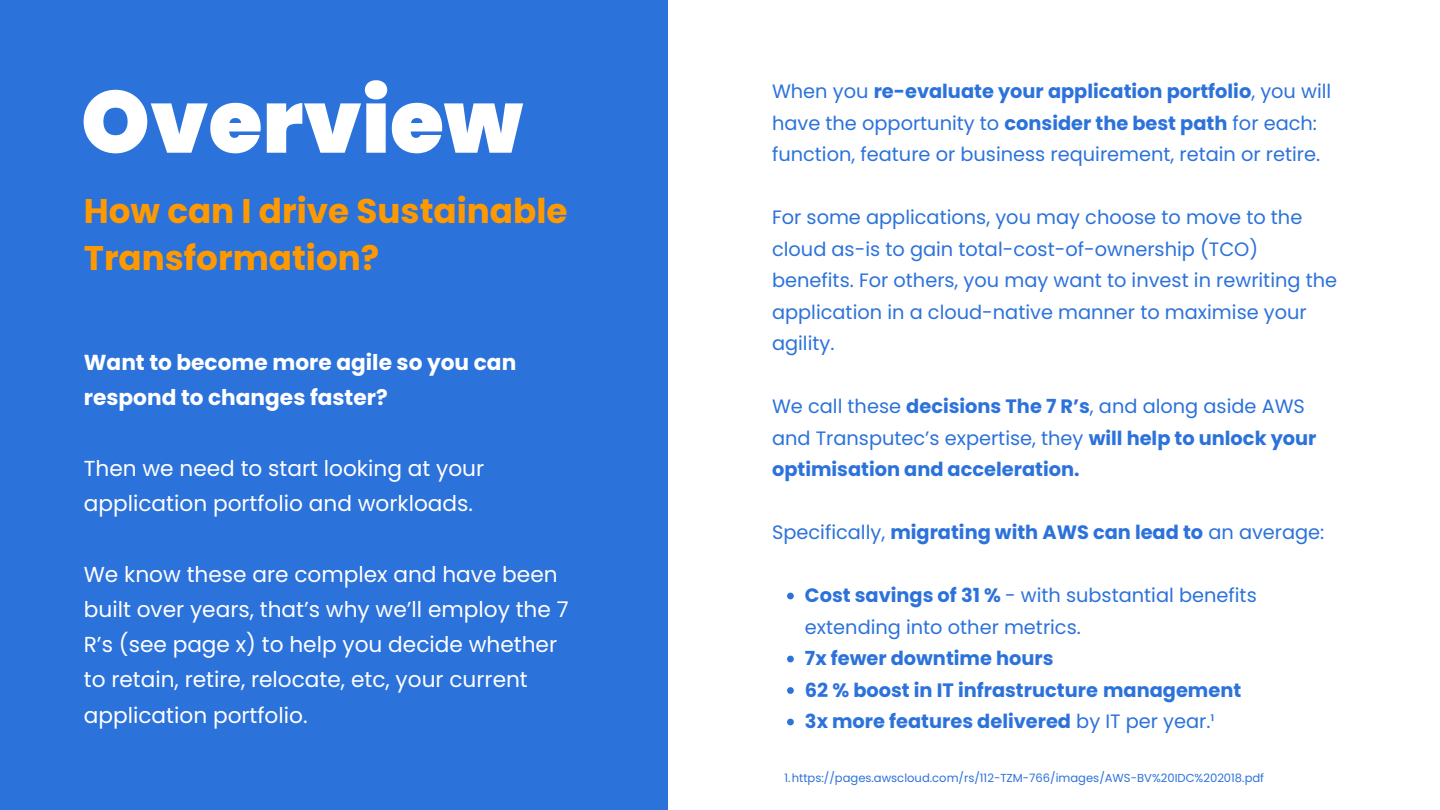
<style>
.page{position:relative;width:1440px;height:810px;background:#fff}
.page>*{position:absolute;margin:0;border:0;box-sizing:border-box;transform-origin:0 0}
.t1{font:900 87.4px "Poppins";color:#fff}
.t2{font:700 34.2px/47.4px "Poppins";color:#f90}
.t3{font:21.7px/35.2px "Poppins";color:#fff}
.t4{font:700 21.7px/35.2px "Poppins";color:#fff}
.t5{font:19.4px/31.5px "Poppins";color:#2c72db}
.t6{font:700 19.4px/31.5px "Poppins";color:#2c72db}
.t7{font:11.6px "Poppins";color:#2c72db}
.s1{font-weight:700}
.s2{font-weight:400}
</style>
<div class="page">
<div style="left:0;top:0;width:668px;height:810px;background:#2c72db"></div>
<svg style="left:787px;top:593px;width:7px;height:6px"></svg>
<svg style="left:787px;top:656px;width:7px;height:6px"></svg>
<svg style="left:787px;top:687px;width:7px;height:7px"></svg>
<svg style="left:787px;top:719px;width:7px;height:6px"></svg>
<h4 class="t1" style="left:81px;top:61px;width:443px">Overview</h4>
<h4 class="t5" style="left:772px;top:76px;width:561px">When you <span class="s1">re-evaluate your application portfolio</span>, you will have the opportunity to <span class="s1">consider the best path</span> for each: function, feature or business requirement, retain or retire.</h4>
<p class="t2" style="left:84px;top:187px;width:485px">How can I drive Sustainable<br>Transformation?</p>
<h1 class="t4" style="left:84px;top:345px;width:434px">Want to become more agile so you can respond to changes faster?</h1>
<h2 class="t3" style="left:84px;top:451px;width:402px">Then we need to start looking at your application portfolio and workloads.</h2>
<h3 class="t3" style="left:84px;top:556px;width:486px">We know these are complex and have been built over years, that’s why we’ll employ the 7<br>R’s (see page x) to help you decide whether to retain, retire, relocate, etc, your current application portfolio.</h3>
<h5 class="t5" style="left:772px;top:202px;width:567px">For some applications, you may choose to move to the cloud as-is to gain total-cost-of-ownership (TCO) benefits. For others, you may want to invest in rewriting the application in a cloud-native manner to maximise your agility.</h5>
<h5 class="t6" style="left:772px;top:391px;width:546px"><span class="s2">We call these</span> decisions The 7 R’s<span class="s2">, and along aside AWS and Transputec’s expertise, they</span> will help to unlock your optimisation and acceleration.</h5>
<h5 class="t6" style="left:772px;top:517px;width:554px"><span class="s2">Specifically,</span> migrating with AWS can lead to <span class="s2">an average:</span></h5>
<h5 class="t5" style="left:805px;top:580px;width:453px"><span class="s1">Cost savings of 31 %</span> - with substantial benefits extending into other metrics.</h5>
<p class="t6" style="left:805px;top:643px;width:250px">7x fewer downtime hours</p>
<p class="t6" style="left:805px;top:674px;width:438px">62 % boost in IT infrastructure management</p>
<p class="t6" style="left:805px;top:706px;width:411px">3x more features delivered <span class="s2">by IT per year.¹</span></p>
<p class="t7" style="left:784px;top:770px;width:481px">1.https://pages.awscloud.com/rs/112-TZM-766/images/AWS-BV%20IDC%202018.pdf</p>
</div>
